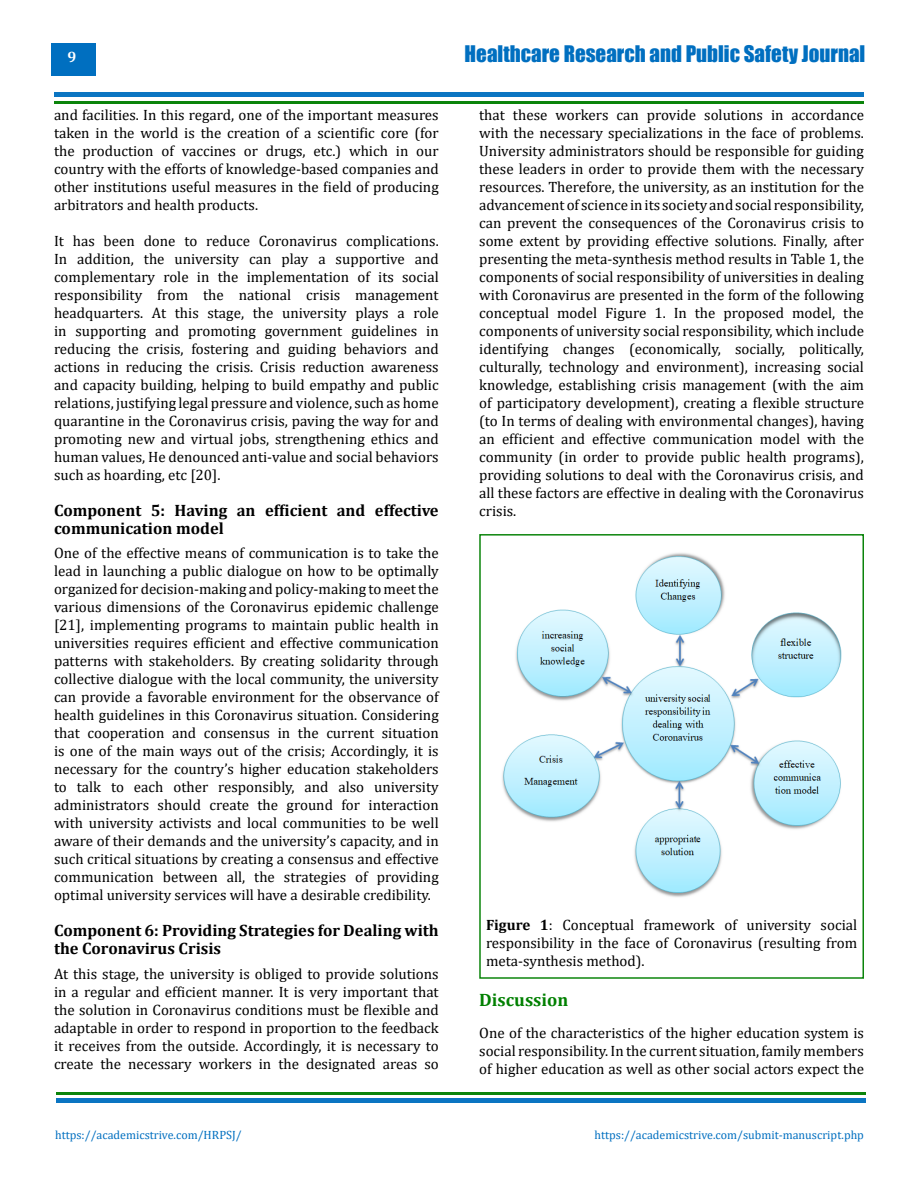
<style>
.page{position:relative;width:918px;height:1188px;background:#fff}
.page>*{position:absolute;margin:0;border:0;box-sizing:border-box;transform-origin:0 0}
.t1{font:21px "Impact";color:#006fc0}
.t2{font:700 18px "Cambria";color:#008000}
.t3{font:700 16.5px/18px "Cambria";color:#000}
.t4{font:15px/18px "Cambria";color:#000;text-align:justify}
.t5{font:700 15px "Cambria";color:#fff}
.t6{font:12px "Cambria";color:#006fc0}
.s1{font-weight:700}
</style>
<div class="page">
<div style="left:51px;top:43px;width:45px;height:33px;background:#006fc0"></div>
<div style="left:54px;top:92px;width:810px;height:5px;background:#0b75c2"></div>
<hr style="left:56px;top:1098px;width:810px;height:4px;background:#0b75c2">
<hr style="left:54px;top:101px;width:810px;height:2px;background:#007f01">
<hr style="left:56px;top:1092px;width:810px;height:2px;background:#007f01">
<img style="left:502px;top:553px;width:340px;height:344px">
<div style="left:479px;top:534px;width:385px;height:445px;border:2px solid #007f01"></div>
<p class="t5" style="left:68px;top:47px;width:10px">9</p>
<p class="t4" style="left:54px;top:105px;width:386px">and facilities. In this regard, one of the important measures taken in the world is the creation of a scientific core (for the production of vaccines or drugs, etc.) which in our country with the efforts of knowledge-based companies and other institutions useful measures in the field of producing arbitrators and health products.</p>
<p class="t4" style="left:54px;top:231px;width:386px">It has been done to reduce Coronavirus complications.<br>In addition, the university can play a supportive and complementary role in the implementation of its social responsibility from the national crisis management headquarters. At this stage, the university plays a role in supporting and promoting government guidelines in reducing the crisis, fostering and guiding behaviors and actions in reducing the crisis. Crisis reduction awareness and capacity building, helping to build empathy and public relations, justifying legal pressure and violence, such as home quarantine in the Coronavirus crisis, paving the way for and promoting new and virtual jobs, strengthening ethics and human values, He denounced anti-value and social behaviors such as hoarding, etc [20].</p>
<p class="t3" style="left:54px;top:500px;width:386px">Component 5: Having an efficient and effective communication model</p>
<p class="t4" style="left:54px;top:544px;width:386px">One of the effective means of communication is to take the lead in launching a public dialogue on how to be optimally organized for decision-making and policy-making to meet the various dimensions of the Coronavirus epidemic challenge [21], implementing programs to maintain public health in universities requires efficient and effective communication patterns with stakeholders. By creating solidarity through collective dialogue with the local community, the university can provide a favorable environment for the observance of health guidelines in this Coronavirus situation. Considering that cooperation and consensus in the current situation is one of the main ways out of the crisis; Accordingly, it is necessary for the country’s higher education stakeholders to talk to each other responsibly, and also university administrators should create the ground for interaction with university activists and local communities to be well aware of their demands and the university’s capacity, and in such critical situations by creating a consensus and effective communication between all, the strategies of providing optimal university services will have a desirable credibility.</p>
<p class="t3" style="left:54px;top:921px;width:386px">Component 6: Providing Strategies for Dealing with the Coronavirus Crisis</p>
<p class="t4" style="left:54px;top:965px;width:386px">At this stage, the university is obliged to provide solutions in a regular and efficient manner. It is very important that the solution in Coronavirus conditions must be flexible and adaptable in order to respond in proportion to the feedback it receives from the outside. Accordingly, it is necessary to create the necessary workers in the designated areas so</p>
<h1 class="t1" style="left:465px;top:37px;width:402px">Healthcare Research and Public Safety Journal</h1>
<p class="t4" style="left:479px;top:105px;width:386px">that these workers can provide solutions in accordance with the necessary specializations in the face of problems.<br>University administrators should be responsible for guiding these leaders in order to provide them with the necessary resources. Therefore, the university, as an institution for the advancement of science in its society and social responsibility, can prevent the consequences of the Coronavirus crisis to some extent by providing effective solutions. Finally, after presenting the meta-synthesis method results in Table 1, the components of social responsibility of universities in dealing with Coronavirus are presented in the form of the following conceptual model Figure 1. In the proposed model, the components of university social responsibility, which include identifying changes (economically, socially, politically, culturally, technology and environment), increasing social knowledge, establishing crisis management (with the aim of participatory development), creating a flexible structure (to In terms of dealing with environmental changes), having an efficient and effective communication model with the community (in order to provide public health programs), providing solutions to deal with the Coronavirus crisis, and all these factors are effective in dealing with the Coronavirus crisis.</p>
<p class="t4" style="left:486px;top:915px;width:373px"><span class="s1">Figure 1</span>: Conceptual framework of university social responsibility in the face of Coronavirus (resulting from meta-synthesis method).</p>
<p class="t2" style="left:479px;top:987px;width:91px">Discussion</p>
<p class="t4" style="left:479px;top:1023px;width:386px">One of the characteristics of the higher education system is social responsibility. In the current situation, family members of higher education as well as other social actors expect the</p>
<p class="t6" style="left:55px;top:1128px;width:188px">https://academicstrive.com/HRPSJ/</p>
<p class="t6" style="left:594px;top:1128px;width:271px">https://academicstrive.com/submit-manuscript.php</p>
</div>
